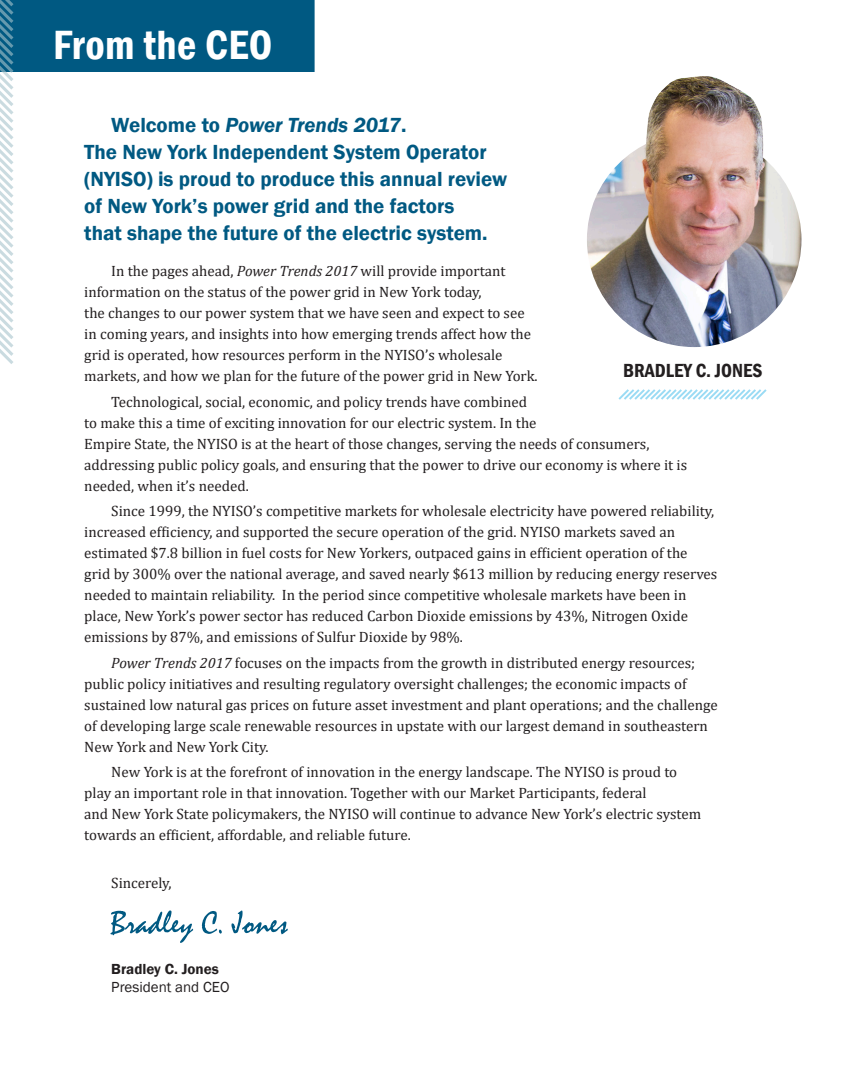
<style>
.page{position:relative;width:864px;height:1080px;background:#fff}
.page>*{position:absolute;margin:0;border:0;box-sizing:border-box;transform-origin:0 0}
.t1{font:600 condensed 42px "Franklin Gothic";letter-spacing:.01em;color:#fff}
.t2{font:600 21px/27px "Franklin Gothic";color:#005982}
.t3{font:600 condensed 19.5px "Franklin Gothic";color:#231f20}
.t4{font:15px/21px "Cambria";color:#231f20}
.t5{font:15px "Franklin Gothic";color:#231f20}
.t6{font:600 15px "Franklin Gothic";color:#231f20}
.s1{font-style:italic}
</style>
<div class="page">
<svg style="left:0;top:0;width:315px;height:364px"></svg>
<svg style="left:618px;top:389px;width:149px;height:11px"></svg>
<svg style="left:110px;top:911px;width:178px;height:32px"></svg>
<img style="left:587px;top:133px;width:214px;height:214px;border-radius:107px">
<img style="left:620px;top:76px;width:151px;height:93px">
<p class="t1" style="left:53px;top:17px;width:221px">From the CEO</p>
<p class="t2" style="left:84px;top:112px;width:425px;text-indent:27px">Welcome to <span class="s1">Power Trends 2017</span>.<br>The New York Independent System Operator (NYISO) is proud to produce this annual review of New York’s power grid and the factors<br>that shape the future of the electric system.</p>
<p class="t4" style="left:84px;top:260px;width:455px;text-indent:27px">In the pages ahead, <span class="s1">Power Trends 2017</span> will provide important information on the status of the power grid in New York today,<br>the changes to our power system that we have seen and expect to see in coming years, and insights into how emerging trends affect how the grid is operated, how resources perform in the NYISO’s wholesale markets, and how we plan for the future of the power grid in New York.</p>
<p class="t4" style="left:84px;top:391px;width:604px;text-indent:27px">Technological, social, economic, and policy trends have combined<br>to make this a time of exciting innovation for our electric system. In the<br>Empire State, the NYISO is at the heart of those changes, serving the needs of consumers, addressing public policy goals, and ensuring that the power to drive our economy is where it is needed, when it’s needed.</p>
<p class="t4" style="left:84px;top:500px;width:635px;text-indent:27px">Since 1999, the NYISO’s competitive markets for wholesale electricity have powered reliability, increased efficiency, and supported the secure operation of the grid. NYISO markets saved an estimated $7.8 billion in fuel costs for New Yorkers, outpaced gains in efficient operation of the grid by 300% over the national average, and saved nearly $613 million by reducing energy reserves needed to maintain reliability. In the period since competitive wholesale markets have been in place, New York’s power sector has reduced Carbon Dioxide emissions by 43%, Nitrogen Oxide emissions by 87%, and emissions of Sulfur Dioxide by 98%.</p>
<p class="t4" style="left:84px;top:652px;width:635px;text-indent:27px"><span class="s1">Power Trends 2017</span> focuses on the impacts from the growth in distributed energy resources; public policy initiatives and resulting regulatory oversight challenges; the economic impacts of sustained low natural gas prices on future asset investment and plant operations; and the challenge of developing large scale renewable resources in upstate with our largest demand in southeastern New York and New York City.</p>
<p class="t4" style="left:84px;top:761px;width:619px;text-indent:27px">New York is at the forefront of innovation in the energy landscape. The NYISO is proud to play an important role in that innovation. Together with our Market Participants, federal<br>and New York State policymakers, the NYISO will continue to advance New York’s electric system towards an efficient, affordable, and reliable future.</p>
<p class="t4" style="left:111px;top:872px;width:62px">Sincerely,</p>
<p class="t3" style="left:623px;top:357px;width:141px">BRADLEY C. JONES</p>
<p class="t6" style="left:111px;top:959px;width:109px">Bradley C. Jones</p>
<p class="t5" style="left:111px;top:977px;width:120px">President and CEO</p>
</div>
